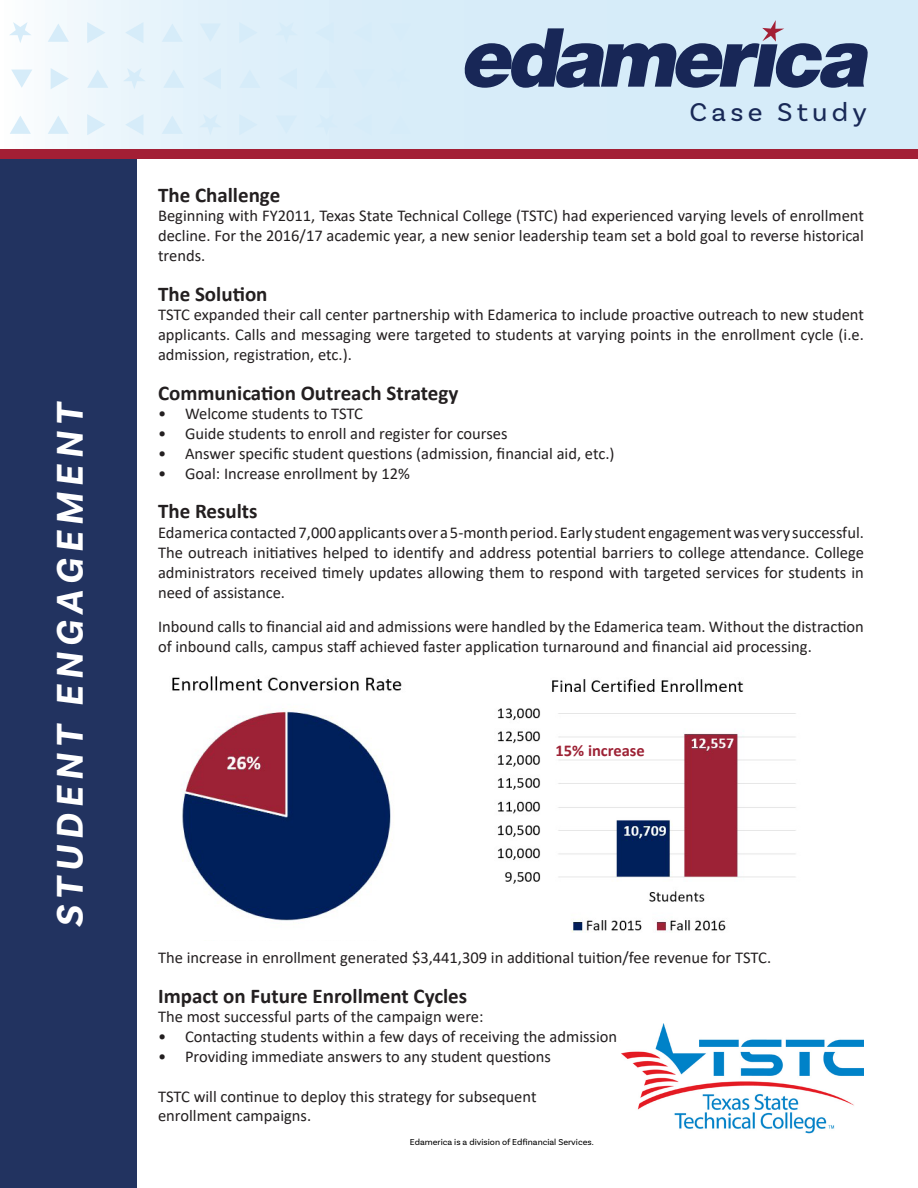
<style>
.page{position:relative;width:918px;height:1188px;background:#fff}
.page>*{position:absolute;margin:0;border:0;box-sizing:border-box;transform-origin:0 0}
.t1{font:italic 700 39px "Basic Sans";color:#fff}
.t2{font:27px "Basic Sans";letter-spacing:.15em;color:#192957}
.t3{font:700 21px "Calibri";color:#231f20}
.t4{font:16.5px/19.8px "Calibri";color:#231f20;text-align:justify}
.t5{font:700 16.5px "Calibri";color:#9d2235}
.t6{font:9px "Basic Sans";color:#000}
</style>
<div class="page">
<svg style="left:11px;top:0;width:907px;height:149px;background:#ddeff9"></svg>
<svg style="left:463px;top:20px;width:407px;height:68px;background:#7e90ad"></svg>
<div style="left:0;top:149px;width:137px;height:1039px;background:#223360"></div>
<div style="left:0;top:149px;width:918px;height:9px;background:#a31f35"></div>
<svg style="left:390px;top:116px;width:21px;height:18px"></svg>
<svg style="left:353px;top:114px;width:19px;height:21px"></svg>
<svg style="left:276px;top:116px;width:21px;height:18px"></svg>
<svg style="left:239px;top:114px;width:18px;height:21px"></svg>
<svg style="left:162px;top:116px;width:21px;height:18px"></svg>
<svg style="left:125px;top:114px;width:18px;height:21px"></svg>
<svg style="left:87px;top:114px;width:18px;height:21px"></svg>
<svg style="left:48px;top:116px;width:21px;height:18px"></svg>
<svg style="left:10px;top:116px;width:21px;height:18px"></svg>
<svg style="left:11px;top:70px;width:21px;height:18px"></svg>
<svg style="left:51px;top:68px;width:18px;height:21px"></svg>
<svg style="left:87px;top:70px;width:21px;height:18px"></svg>
<svg style="left:163px;top:70px;width:21px;height:18px"></svg>
<svg style="left:203px;top:68px;width:18px;height:21px"></svg>
<svg style="left:239px;top:70px;width:21px;height:18px"></svg>
<svg style="left:279px;top:68px;width:18px;height:21px"></svg>
<svg style="left:315px;top:70px;width:21px;height:18px"></svg>
<svg style="left:353px;top:70px;width:21px;height:18px"></svg>
<svg style="left:353px;top:22px;width:19px;height:21px"></svg>
<svg style="left:315px;top:22px;width:19px;height:21px"></svg>
<svg style="left:390px;top:24px;width:21px;height:18px"></svg>
<svg style="left:239px;top:22px;width:18px;height:21px"></svg>
<svg style="left:200px;top:24px;width:21px;height:18px"></svg>
<svg style="left:162px;top:24px;width:21px;height:18px"></svg>
<svg style="left:125px;top:22px;width:18px;height:21px"></svg>
<svg style="left:87px;top:22px;width:18px;height:21px"></svg>
<svg style="left:48px;top:24px;width:21px;height:18px"></svg>
<svg style="left:275px;top:22px;width:23px;height:21px"></svg>
<svg style="left:315px;top:114px;width:23px;height:21px"></svg>
<svg style="left:387px;top:68px;width:23px;height:21px"></svg>
<svg style="left:199px;top:114px;width:23px;height:21px"></svg>
<svg style="left:10px;top:22px;width:22px;height:21px"></svg>
<svg style="left:123px;top:68px;width:23px;height:21px"></svg>
<img style="left:497px;top:679px;width:299px;height:254px">
<img style="left:172px;top:676px;width:230px;height:245px">
<img style="left:622px;top:1024px;width:242px;height:110px">
<p class="t1" style="left:46px;top:928px;width:528px;rotate:-90deg">STUDENT ENGAGEMENT</p>
<p class="t2" style="left:690px;top:96px;width:179px">Case Study</p>
<p class="t3" style="left:158px;top:180px;width:124px">The Challenge</p>
<p class="t4" style="left:158px;top:206px;width:707px">Beginning with FY2011, Texas State Technical College (TSTC) had experienced varying levels of enrollment decline. For the 2016/17 academic year, a new senior leadership team set a bold goal to reverse historical trends.</p>
<p class="t3" style="left:158px;top:279px;width:111px">The Solution</p>
<p class="t4" style="left:158px;top:305px;width:707px">TSTC expanded their call center partnership with Edamerica to include proactive outreach to new student applicants. Calls and messaging were targeted to students at varying points in the enrollment cycle (i.e. admission, registration, etc.).</p>
<p class="t3" style="left:158px;top:378px;width:302px">Communication Outreach Strategy</p>
<p class="t4" style="left:158px;top:404px;width:207px">• Welcome students to TSTC</p>
<p class="t4" style="left:158px;top:423px;width:351px">• Guide students to enroll and register for courses</p>
<p class="t4" style="left:158px;top:443px;width:458px">• Answer specific student questions (admission, financial aid, etc.)</p>
<p class="t4" style="left:158px;top:463px;width:253px">• Goal: Increase enrollment by 12%</p>
<p class="t3" style="left:158px;top:496px;width:101px">The Results</p>
<p class="t4" style="left:158px;top:522px;width:707px">Edamerica contacted 7,000 applicants over a 5-month period. Early student engagement was very successful.<br>The outreach initiatives helped to identify and address potential barriers to college attendance. College administrators received timely updates allowing them to respond with targeted services for students in need of assistance.</p>
<p class="t4" style="left:158px;top:616px;width:707px">Inbound calls to financial aid and admissions were handled by the Edamerica team. Without the distraction of inbound calls, campus staff achieved faster application turnaround and financial aid processing.</p>
<p class="t5" style="left:556px;top:739px;width:91px">15% increase</p>
<p class="t4" style="left:158px;top:947px;width:615px">The increase in enrollment generated $3,441,309 in additional tuition/fee revenue for TSTC.</p>
<p class="t3" style="left:158px;top:981px;width:311px">Impact on Future Enrollment Cycles</p>
<p class="t4" style="left:158px;top:1007px;width:327px">The most successful parts of the campaign were:</p>
<p class="t4" style="left:158px;top:1026px;width:538px">• Contacting students within a few days of receiving the admission application</p>
<p class="t4" style="left:158px;top:1046px;width:395px">• Providing immediate answers to any student questions</p>
<p class="t4" style="left:158px;top:1086px;width:380px">TSTC will continue to deploy this strategy for subsequent</p>
<p class="t4" style="left:158px;top:1106px;width:155px">enrollment campaigns.</p>
<p class="t6" style="left:410px;top:1137px;width:185px">Edamerica is a division of Edfinancial Services.</p>
</div>
